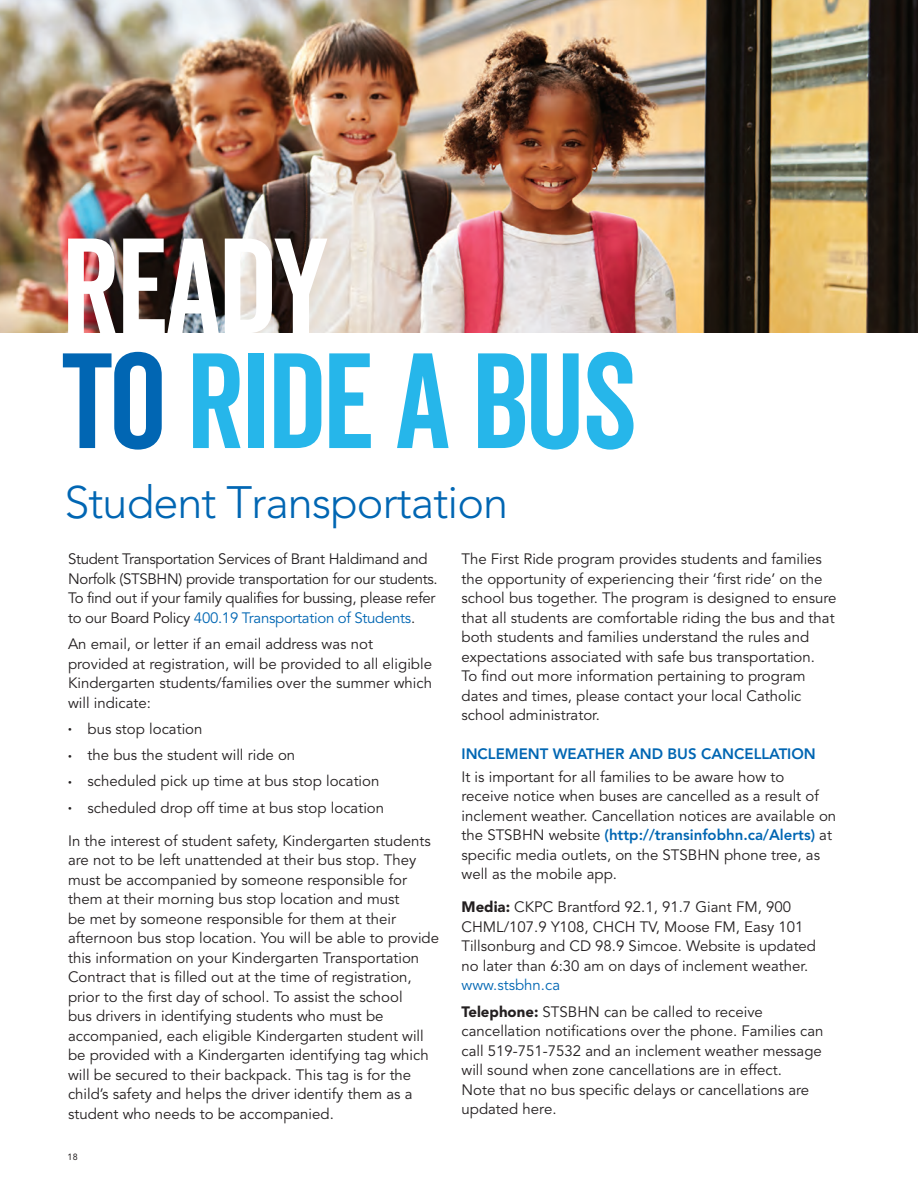
<style>
.page{position:relative;width:918px;height:1188px;background:#fff}
.page>*{position:absolute;margin:0;border:0;box-sizing:border-box;transform-origin:0 0}
.t1{font:131.1px/114.9px "Veneer Clean";letter-spacing:-.02em;color:#26b6ea}
.t2{font:300 45px "Avenir LT Std";letter-spacing:-.02em;color:#0166b3}
.t3{font:15px/19.5px "Avenir LT Std";color:#231f20}
.t4{font:15px/19.5px "Avenir LT Std";letter-spacing:-.02em;color:#231f20}
.t5{font:800 15px "Avenir LT Std";color:#0166b3}
.t6{font:9px "Avenir LT Std";color:#231f20}
.s1{color:#fff}
.s2{color:#0166b3}
.s3{font-size:7.5px}
.s4{font-weight:800;color:#0166b3}
.s5{font-weight:900}
</style>
<div class="page">
<img style="left:0;top:0;width:918px;height:333px">
<p class="t1" style="left:62px;top:228px;width:576px"><span class="s1">READY<br></span><span class="s2">TO</span> RIDE A BUS</p>
<p class="t2" style="left:64px;top:476px;width:445px">Student Transportation</p>
<p class="t4" style="left:68px;top:550px;width:371px">Student Transportation Services of Brant Haldimand and Norfolk (STSBHN) provide transportation for our students.<br>To find out if your family qualifies for bussing, please refer to our Board Policy <span class="s2">400.19 Transportation of Students</span>.</p>
<p class="t3" style="left:68px;top:635px;width:366px">An email, or letter if an email address was not provided at registration, will be provided to all eligible Kindergarten students/families over the summer which will indicate:</p>
<p class="t3" style="left:68px;top:719px;width:136px"><span class="s3">•</span> bus stop location</p>
<p class="t3" style="left:68px;top:746px;width:229px"><span class="s3">•</span> the bus the student will ride on</p>
<p class="t3" style="left:68px;top:772px;width:313px"><span class="s3">•</span> scheduled pick up time at bus stop location</p>
<p class="t3" style="left:68px;top:798px;width:318px"><span class="s3">•</span> scheduled drop off time at bus stop location</p>
<p class="t3" style="left:68px;top:831px;width:373px">In the interest of student safety, Kindergarten students are not to be left unattended at their bus stop. They must be accompanied by someone responsible for them at their morning bus stop location and must<br>be met by someone responsible for them at their afternoon bus stop location. You will be able to provide this information on your Kindergarten Transportation Contract that is filled out at the time of registration, prior to the first day of school. To assist the school<br>bus drivers in identifying students who must be accompanied, each eligible Kindergarten student will be provided with a Kindergarten identifying tag which will be secured to their backpack. This tag is for the child’s safety and helps the driver identify them as a student who needs to be accompanied.</p>
<p class="t3" style="left:462px;top:550px;width:377px">The First Ride program provides students and families the opportunity of experiencing their ‘first ride’ on the school bus together. The program is designed to ensure that all students are comfortable riding the bus and that both students and families understand the rules and expectations associated with safe bus transportation.<br>To find out more information pertaining to program dates and times, please contact your local Catholic school administrator.</p>
<p class="t5" style="left:462px;top:745px;width:356px">INCLEMENT WEATHER AND BUS CANCELLATION</p>
<p class="t3" style="left:462px;top:767px;width:376px">It is important for all families to be aware how to<br>receive notice when buses are cancelled as a result of inclement weather. Cancellation notices are available on the STSBHN website <span class="s4">(http://transinfobhn.ca/Alerts)</span> at specific media outlets, on the STSBHN phone tree, as well as the mobile app.</p>
<p class="t3" style="left:462px;top:898px;width:356px"><span class="s5">Media:</span> CKPC Brantford 92.1, 91.7 Giant FM, 900<br>CHML/107.9 Y108, CHCH TV, Moose FM, Easy 101<br>Tillsonburg and CD 98.9 Simcoe. Website is updated no later than 6:30 am on days of inclement weather. <span class="s2">www.stsbhn.ca</span></p>
<p class="t3" style="left:462px;top:1002px;width:363px"><span class="s5">Telephone:</span> STSBHN can be called to receive cancellation notifications over the phone. Families can call 519-751-7532 and an inclement weather message will sound when zone cancellations are in effect.<br>Note that no bus specific delays or cancellations are updated here.</p>
<p class="t6" style="left:68px;top:1152px;width:12px">18</p>
</div>
